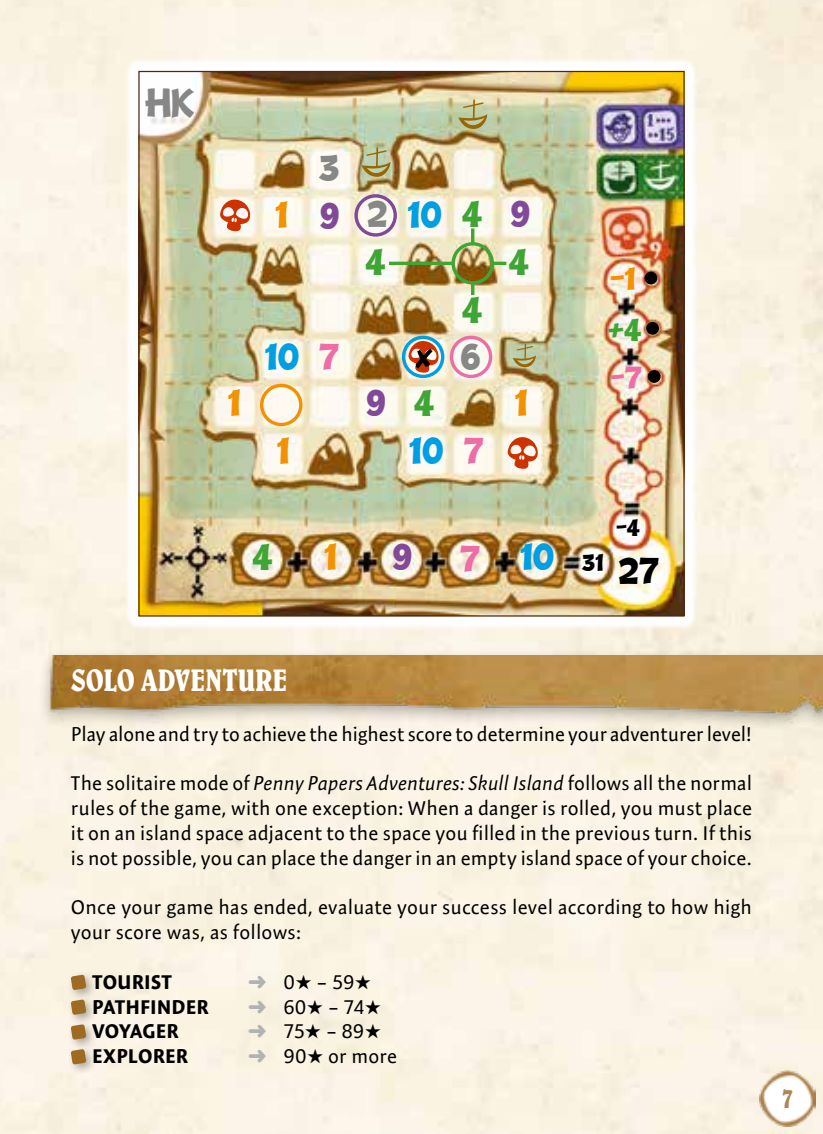
<style>
.page{position:relative;width:823px;height:1134px;background:#fff}
.page>*{position:absolute;margin:0;border:0;box-sizing:border-box;transform-origin:0 0}
.t1{font:31.75px "BD Cartoon Shout";color:#009fe3}
.t2{font:31.75px "BD Cartoon Shout";color:#3fa535}
.t3{font:31.75px "BD Cartoon Shout";color:#f39200}
.t4{font:31.75px "BD Cartoon Shout";color:#878787}
.t5{font:31.75px "BD Cartoon Shout";color:#ed6ea7}
.t6{font:31.75px "BD Cartoon Shout";color:#814997}
.t7{font:31.75px "BD Cartoon Shout";color:#000}
.t8{font:condensed 31.5px "Belwe";letter-spacing:-.015em;color:#fff}
.t9{font:condensed 30px "Belwe";color:#af8655}
.t10{font:27px "BD Cartoon Shout";color:#f39200}
.t11{font:27px "BD Cartoon Shout";color:#3fa535}
.t12{font:27px "BD Cartoon Shout";color:#ed6ea7}
.t13{font:20.25px "BD Cartoon Shout";color:#000}
.t14{font:20px/24.8px "Expo Sans Pro";letter-spacing:.005em;color:#000;text-align:justify}
.t15{font:700 20px "Expo Sans Pro";letter-spacing:.01em;color:#000}
.s1{color:#814997}
.s2{font-size:20.25px;color:#000}
.s3{font-style:italic}
.s4{color:#b3b2b2}
</style>
<div class="page">
<div style="left:0;top:0;width:822px;height:1134px;background:#faf3e3"></div>
<div style="left:37px;top:648px;width:785px;height:84px;background:#f5eede"></div>
<img style="left:50px;top:655px;width:772px;height:81px">
<div style="left:67px;top:971px;width:30px;height:30px;background:#000;opacity:.3"></div>
<svg style="left:71px;top:974px;width:15px;height:16px"></svg>
<div style="left:67px;top:996px;width:30px;height:29px;background:#000;opacity:.3"></div>
<svg style="left:71px;top:999px;width:15px;height:16px"></svg>
<div style="left:67px;top:1021px;width:30px;height:29px;background:#000;opacity:.3"></div>
<svg style="left:71px;top:1024px;width:15px;height:16px"></svg>
<div style="left:67px;top:1045px;width:30px;height:30px;background:#000;opacity:.3"></div>
<svg style="left:71px;top:1049px;width:15px;height:16px"></svg>
<img style="left:759px;top:1070px;width:56px;height:57px">
<svg style="left:125px;top:57px;width:573px;height:574px"></svg>
<img style="left:140px;top:73px;width:542px;height:542px">
<svg style="left:458px;top:99px;width:29px;height:30px"></svg>
<svg style="left:361px;top:146px;width:29px;height:31px"></svg>
<svg style="left:512px;top:343px;width:23px;height:24px"></svg>
<svg style="left:220px;top:199px;width:30px;height:32px"></svg>
<svg style="left:507px;top:437px;width:30px;height:32px"></svg>
<div style="left:451px;top:242px;width:42px;height:43px;border:3px solid #3fa535;border-radius:50%"></div>
<div style="left:401px;top:336px;width:43px;height:42px;border:3px solid #009fe3;border-radius:50%"></div>
<div style="left:260px;top:384px;width:42px;height:42px;border:3px solid #f39200;border-radius:50%"></div>
<div style="left:449px;top:336px;width:43px;height:42px;border:3px solid #ed6ea7;border-radius:50%"></div>
<div style="left:354px;top:194px;width:42px;height:43px;border:3px solid #814997;border-radius:50%"></div>
<hr style="left:389px;top:262px;width:62px;height:3px;background:#3fa535">
<svg style="left:493px;top:262px;width:13px;height:3px"></svg>
<svg style="left:470px;top:228px;width:4px;height:16px"></svg>
<svg style="left:470px;top:283px;width:4px;height:12px"></svg>
<svg style="left:408px;top:341px;width:30px;height:32px"></svg>
<div style="left:644px;top:272px;width:13px;height:12px;background:#000;border-radius:50%"></div>
<svg style="left:645px;top:322px;width:13px;height:13px"></svg>
<div style="left:647px;top:370px;width:13px;height:13px;background:#000;border-radius:50%"></div>
<h1 class="t4" style="left:145px;top:88px;width:53px">HK</h1>
<h1 class="t4" style="left:319px;top:151px;width:23px">3</h1>
<h1 class="t4" style="left:367px;top:197px;width:22px">2</h1>
<h1 class="t2" style="left:462px;top:197px;width:22px">4</h1>
<h1 class="t3" style="left:276px;top:199px;width:65px">1 <span class="s1">9</span></h1>
<h1 class="t6" style="left:511px;top:197px;width:21px">9</h1>
<h1 class="t1" style="left:408px;top:199px;width:36px">10</h1>
<h1 class="t1" style="left:265px;top:340px;width:36px">10</h1>
<h1 class="t2" style="left:366px;top:245px;width:22px">4</h1>
<h1 class="t2" style="left:462px;top:293px;width:22px">4</h1>
<h1 class="t5" style="left:319px;top:340px;width:22px">7</h1>
<h1 class="t4" style="left:461px;top:340px;width:21px">6</h1>
<h1 class="t2" style="left:509px;top:245px;width:22px">4</h1>
<h1 class="t3" style="left:228px;top:387px;width:14px">1</h1>
<h1 class="t2" style="left:414px;top:387px;width:22px">4</h1>
<h1 class="t3" style="left:515px;top:387px;width:14px">1</h1>
<h1 class="t6" style="left:366px;top:387px;width:21px">9</h1>
<h1 class="t3" style="left:277px;top:435px;width:14px">1</h1>
<h1 class="t1" style="left:409px;top:435px;width:36px">10</h1>
<h1 class="t5" style="left:463px;top:435px;width:22px">7</h1>
<h3 class="t10" style="left:610px;top:265px;width:27px">-1</h3>
<h3 class="t11" style="left:608px;top:315px;width:35px">+4</h3>
<h3 class="t12" style="left:610px;top:364px;width:33px">-7</h3>
<h1 class="t2" style="left:253px;top:540px;width:22px">4</h1>
<h1 class="t3" style="left:325px;top:540px;width:14px">1</h1>
<h1 class="t6" style="left:393px;top:540px;width:21px">9</h1>
<h1 class="t5" style="left:460px;top:542px;width:22px">7</h1>
<h1 class="t1" style="left:520px;top:540px;width:85px">10 <span class="s2">31</span></h1>
<p class="t13" style="left:616px;top:517px;width:25px">-4</p>
<h1 class="t7" style="left:619px;top:554px;width:42px">27</h1>
<h2 class="t8" style="left:71px;top:662px;width:218px">SOLO ADVENTURE</h2>
<p class="t14" style="left:71px;top:721px;width:682px">Play alone and try to achieve the highest score to determine your adventurer level!</p>
<p class="t14" style="left:71px;top:771px;width:682px">The solitaire mode of <span class="s3">Penny Papers Adventures: Skull Island</span> follows all the normal rules of the game, with one exception: When a danger is rolled, you must place it on an island space adjacent to the space you filled in the previous turn. If this is not possible, you can place the danger in an empty island space of your choice.</p>
<p class="t14" style="left:71px;top:895px;width:682px">Once your game has ended, evaluate your success level according to how high your score was, as follows:</p>
<p class="t15" style="left:92px;top:969px;width:81px">TOURIST</p>
<p class="t14" style="left:248px;top:969px;width:124px"><span class="s4">➜</span> 0★ – 59★</p>
<p class="t15" style="left:92px;top:994px;width:118px">PATHFINDER</p>
<p class="t14" style="left:248px;top:994px;width:134px"><span class="s4">➜</span> 60★ – 74★</p>
<p class="t15" style="left:92px;top:1019px;width:88px">VOYAGER</p>
<p class="t14" style="left:248px;top:1019px;width:134px"><span class="s4">➜</span> 75★ – 89★</p>
<p class="t15" style="left:92px;top:1044px;width:97px">EXPLORER</p>
<p class="t14" style="left:248px;top:1043px;width:150px"><span class="s4">➜</span> 90★ or more</p>
<h3 class="t9" style="left:781px;top:1080px;width:14px">7</h3>
</div>
